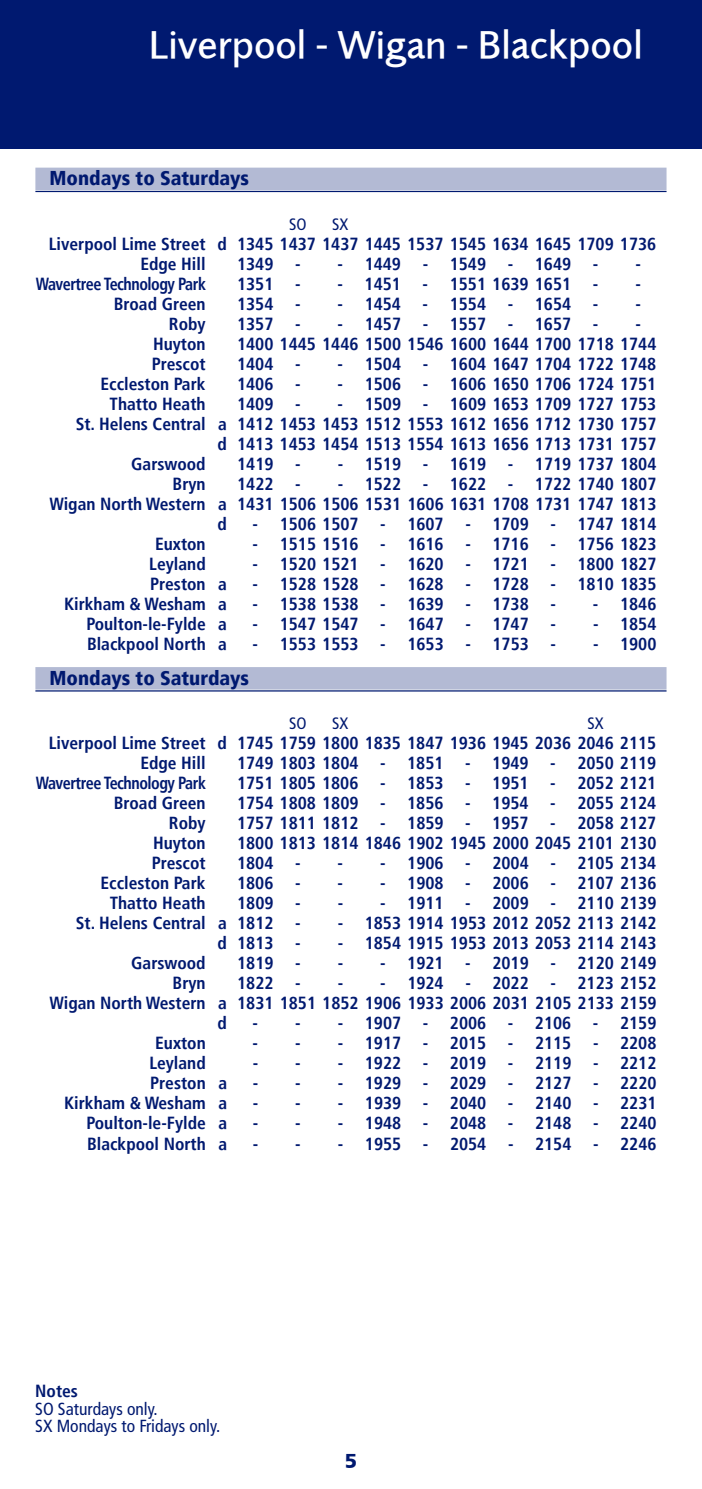
<style>
.page{position:relative;width:702px;height:1489px;background:#fff}
.page>*{position:absolute;margin:0;border:0;box-sizing:border-box;transform-origin:0 0}
.t1{font:500 40px "Foundry Sans";color:#fff}
.t2{font:900 condensed 20px "Frutiger LT";color:#001970}
.t3{font:900 20px "Frutiger CE";color:#001970}
.t4{font:700 condensed 17.5px/20px "Frutiger LT";color:#001970}
.t5{font:700 condensed 17.5px "Frutiger LT";letter-spacing:-.03em;color:#001970;scale:.92 1}
.t6{font:condensed 17.5px/17.5px "Frutiger LT";color:#001970}
.t7{font:condensed 16.5px "Frutiger LT";color:#001970}
</style>
<div class="page">
<div style="left:0;top:0;width:702px;height:149px;background:#001970"></div>
<div style="left:35px;top:168px;width:631px;height:22px;background:#b3bad4"></div>
<hr style="left:35px;top:191px;width:631px;height:1px;background:#001970">
<div style="left:35px;top:667px;width:631px;height:22px;background:#b3bad4"></div>
<hr style="left:35px;top:690px;width:631px;height:1px;background:#001970">
<h1 class="t1" style="left:149px;top:21px;width:495px">Liverpool - Wigan - Blackpool</h1>
<p class="t2" style="left:50px;top:166px;width:201px">Mondays to Saturdays</p>
<p class="t7" style="left:289px;top:214px;width:19px">SO</p>
<p class="t7" style="left:332px;top:214px;width:18px">SX</p>
<p class="t4" style="left:140px;top:234px;width:517px;text-indent:-92px">Liverpool Lime Street d 1345 1437 1437 1445 1537 1545 1634 1645 1709 1736<br>Edge Hill</p>
<p class="t4" style="left:237px;top:254px;width:65px">1349 -</p>
<p class="t4" style="left:337px;top:254px;width:262px">- 1449 - 1549 - 1649 -</p>
<p class="t4" style="left:635px;top:254px;width:7px">-</p>
<p class="t5" style="left:36px;top:273px;width:186px">Wavertree Technology Park</p>
<p class="t4" style="left:237px;top:274px;width:65px">1351 -</p>
<p class="t4" style="left:337px;top:274px;width:262px">- 1451 - 1551 1639 1651 -</p>
<p class="t4" style="left:635px;top:274px;width:7px">-</p>
<p class="t4" style="left:114px;top:294px;width:93px">Broad Green</p>
<p class="t4" style="left:237px;top:294px;width:65px">1354 -</p>
<p class="t4" style="left:337px;top:294px;width:262px">- 1454 - 1554 - 1654 -</p>
<p class="t4" style="left:635px;top:294px;width:7px">-</p>
<p class="t4" style="left:169px;top:314px;width:38px">Roby</p>
<p class="t4" style="left:237px;top:314px;width:65px">1357 -</p>
<p class="t4" style="left:337px;top:314px;width:262px">- 1457 - 1557 - 1657 -</p>
<p class="t4" style="left:635px;top:314px;width:7px">-</p>
<p class="t4" style="left:153px;top:334px;width:54px">Huyton</p>
<p class="t4" style="left:237px;top:334px;width:421px">1400 1445 1446 1500 1546 1600 1644 1700 1718 1744</p>
<p class="t4" style="left:152px;top:354px;width:55px">Prescot</p>
<p class="t4" style="left:237px;top:354px;width:65px">1404 -</p>
<p class="t4" style="left:337px;top:354px;width:320px">- 1504 - 1604 1647 1704 1722 1748</p>
<p class="t4" style="left:100px;top:374px;width:107px">Eccleston Park</p>
<p class="t4" style="left:237px;top:374px;width:65px">1406 -</p>
<p class="t4" style="left:337px;top:374px;width:320px">- 1506 - 1606 1650 1706 1724 1751</p>
<p class="t4" style="left:110px;top:394px;width:97px">Thatto Heath</p>
<p class="t4" style="left:237px;top:394px;width:65px">1409 -</p>
<p class="t4" style="left:337px;top:394px;width:320px">- 1509 - 1609 1653 1709 1727 1753</p>
<p class="t4" style="left:76px;top:414px;width:582px">St. Helens Central a 1412 1453 1453 1512 1553 1612 1656 1712 1730 1757</p>
<p class="t4" style="left:217px;top:434px;width:440px">d 1413 1453 1454 1513 1554 1613 1656 1713 1731 1757</p>
<p class="t4" style="left:131px;top:454px;width:76px">Garswood</p>
<p class="t4" style="left:237px;top:454px;width:65px">1419 -</p>
<p class="t4" style="left:337px;top:454px;width:320px">- 1519 - 1619 - 1719 1737 1804</p>
<p class="t4" style="left:173px;top:474px;width:35px">Bryn</p>
<p class="t4" style="left:237px;top:474px;width:65px">1422 -</p>
<p class="t4" style="left:337px;top:474px;width:320px">- 1522 - 1622 - 1722 1740 1807</p>
<p class="t4" style="left:49px;top:494px;width:608px">Wigan North Western a 1431 1506 1506 1531 1606 1631 1708 1731 1747 1813</p>
<p class="t4" style="left:217px;top:514px;width:11px">d</p>
<p class="t4" style="left:252px;top:514px;width:405px">- 1506 1507 - 1607 - 1709 - 1747 1814</p>
<p class="t4" style="left:155px;top:534px;width:52px">Euxton</p>
<p class="t4" style="left:252px;top:534px;width:405px">- 1515 1516 - 1616 - 1716 - 1756 1823</p>
<p class="t4" style="left:149px;top:554px;width:58px">Leyland</p>
<p class="t4" style="left:252px;top:554px;width:405px">- 1520 1521 - 1620 - 1721 - 1800 1827</p>
<p class="t4" style="left:150px;top:574px;width:78px">Preston a</p>
<p class="t4" style="left:252px;top:574px;width:405px">- 1528 1528 - 1628 - 1728 - 1810 1835</p>
<p class="t4" style="left:64px;top:594px;width:164px">Kirkham &amp; Wesham a</p>
<p class="t4" style="left:252px;top:594px;width:305px">- 1538 1538 - 1639 - 1738 -</p>
<p class="t4" style="left:593px;top:594px;width:65px">- 1846</p>
<p class="t4" style="left:86px;top:614px;width:142px">Poulton-le-Fylde a</p>
<p class="t4" style="left:252px;top:614px;width:305px">- 1547 1547 - 1647 - 1747 -</p>
<p class="t4" style="left:593px;top:614px;width:65px">- 1854</p>
<p class="t4" style="left:87px;top:634px;width:141px">Blackpool North a</p>
<p class="t4" style="left:253px;top:634px;width:305px">- 1553 1553 - 1653 - 1753 -</p>
<p class="t4" style="left:593px;top:634px;width:65px">- 1900</p>
<p class="t2" style="left:50px;top:665px;width:201px">Mondays to Saturdays</p>
<p class="t7" style="left:289px;top:714px;width:19px">SO</p>
<p class="t7" style="left:332px;top:714px;width:18px">SX</p>
<p class="t7" style="left:587px;top:714px;width:18px">SX</p>
<p class="t4" style="left:140px;top:733px;width:517px;text-indent:-92px">Liverpool Lime Street d 1745 1759 1800 1835 1847 1936 1945 2036 2046 2115<br>Edge Hill</p>
<p class="t4" style="left:237px;top:753px;width:421px">1749 1803 1804 - 1851 - 1949 - 2050 2119</p>
<p class="t5" style="left:36px;top:772px;width:186px">Wavertree Technology Park</p>
<p class="t4" style="left:237px;top:773px;width:421px">1751 1805 1806 - 1853 - 1951 - 2052 2121</p>
<p class="t4" style="left:114px;top:793px;width:93px">Broad Green</p>
<p class="t4" style="left:237px;top:793px;width:421px">1754 1808 1809 - 1856 - 1954 - 2055 2124</p>
<p class="t4" style="left:169px;top:813px;width:38px">Roby</p>
<p class="t4" style="left:237px;top:813px;width:421px">1757 1811 1812 - 1859 - 1957 - 2058 2127</p>
<p class="t4" style="left:153px;top:833px;width:54px">Huyton</p>
<p class="t4" style="left:237px;top:833px;width:421px">1800 1813 1814 1846 1902 1945 2000 2045 2101 2130</p>
<p class="t4" style="left:152px;top:853px;width:55px">Prescot</p>
<p class="t4" style="left:237px;top:853px;width:65px">1804 -</p>
<p class="t4" style="left:337px;top:853px;width:320px">- - 1906 - 2004 - 2105 2134</p>
<p class="t4" style="left:100px;top:873px;width:107px">Eccleston Park</p>
<p class="t4" style="left:237px;top:873px;width:65px">1806 -</p>
<p class="t4" style="left:337px;top:873px;width:320px">- - 1908 - 2006 - 2107 2136</p>
<p class="t4" style="left:110px;top:893px;width:97px">Thatto Heath</p>
<p class="t4" style="left:237px;top:893px;width:65px">1809 -</p>
<p class="t4" style="left:337px;top:893px;width:320px">- - 1911 - 2009 - 2110 2139</p>
<p class="t4" style="left:76px;top:913px;width:226px">St. Helens Central a 1812 -</p>
<p class="t4" style="left:337px;top:913px;width:320px">- 1853 1914 1953 2012 2052 2113 2142</p>
<p class="t4" style="left:217px;top:933px;width:85px">d 1813 -</p>
<p class="t4" style="left:337px;top:933px;width:320px">- 1854 1915 1953 2013 2053 2114 2143</p>
<p class="t4" style="left:131px;top:953px;width:76px">Garswood</p>
<p class="t4" style="left:237px;top:953px;width:65px">1819 -</p>
<p class="t4" style="left:337px;top:953px;width:320px">- - 1921 - 2019 - 2120 2149</p>
<p class="t4" style="left:173px;top:973px;width:35px">Bryn</p>
<p class="t4" style="left:237px;top:973px;width:65px">1822 -</p>
<p class="t4" style="left:337px;top:973px;width:320px">- - 1924 - 2022 - 2123 2152</p>
<p class="t4" style="left:49px;top:993px;width:608px">Wigan North Western a 1831 1851 1852 1906 1933 2006 2031 2105 2133 2159</p>
<p class="t4" style="left:218px;top:1013px;width:11px">d</p>
<p class="t4" style="left:252px;top:1013px;width:50px">- -</p>
<p class="t4" style="left:338px;top:1013px;width:320px">- 1907 - 2006 - 2106 - 2159</p>
<p class="t4" style="left:155px;top:1033px;width:52px">Euxton</p>
<p class="t4" style="left:253px;top:1033px;width:50px">- -</p>
<p class="t4" style="left:338px;top:1033px;width:320px">- 1917 - 2015 - 2115 - 2208</p>
<p class="t4" style="left:149px;top:1053px;width:58px">Leyland</p>
<p class="t4" style="left:253px;top:1053px;width:50px">- -</p>
<p class="t4" style="left:338px;top:1053px;width:320px">- 1922 - 2019 - 2119 - 2212</p>
<p class="t4" style="left:150px;top:1073px;width:78px">Preston a</p>
<p class="t4" style="left:253px;top:1073px;width:50px">- -</p>
<p class="t4" style="left:338px;top:1073px;width:320px">- 1929 - 2029 - 2127 - 2220</p>
<p class="t4" style="left:64px;top:1093px;width:164px">Kirkham &amp; Wesham a</p>
<p class="t4" style="left:253px;top:1093px;width:50px">- -</p>
<p class="t4" style="left:338px;top:1093px;width:320px">- 1939 - 2040 - 2140 - 2231</p>
<p class="t4" style="left:86px;top:1113px;width:142px">Poulton-le-Fylde a</p>
<p class="t4" style="left:253px;top:1113px;width:50px">- -</p>
<p class="t4" style="left:338px;top:1113px;width:320px">- 1948 - 2048 - 2148 - 2240</p>
<p class="t4" style="left:87px;top:1133px;width:141px">Blackpool North a</p>
<p class="t4" style="left:253px;top:1133px;width:50px">- -</p>
<p class="t4" style="left:338px;top:1133px;width:320px">- 1955 - 2054 - 2154 - 2246</p>
<p class="t4" style="left:35px;top:1380px;width:44px">Notes</p>
<p class="t6" style="left:35px;top:1399px;width:186px">SO Saturdays only.<br>SX Mondays to Fridays only.</p>
<p class="t3" style="left:345px;top:1448px;width:14px">5</p>
</div>
